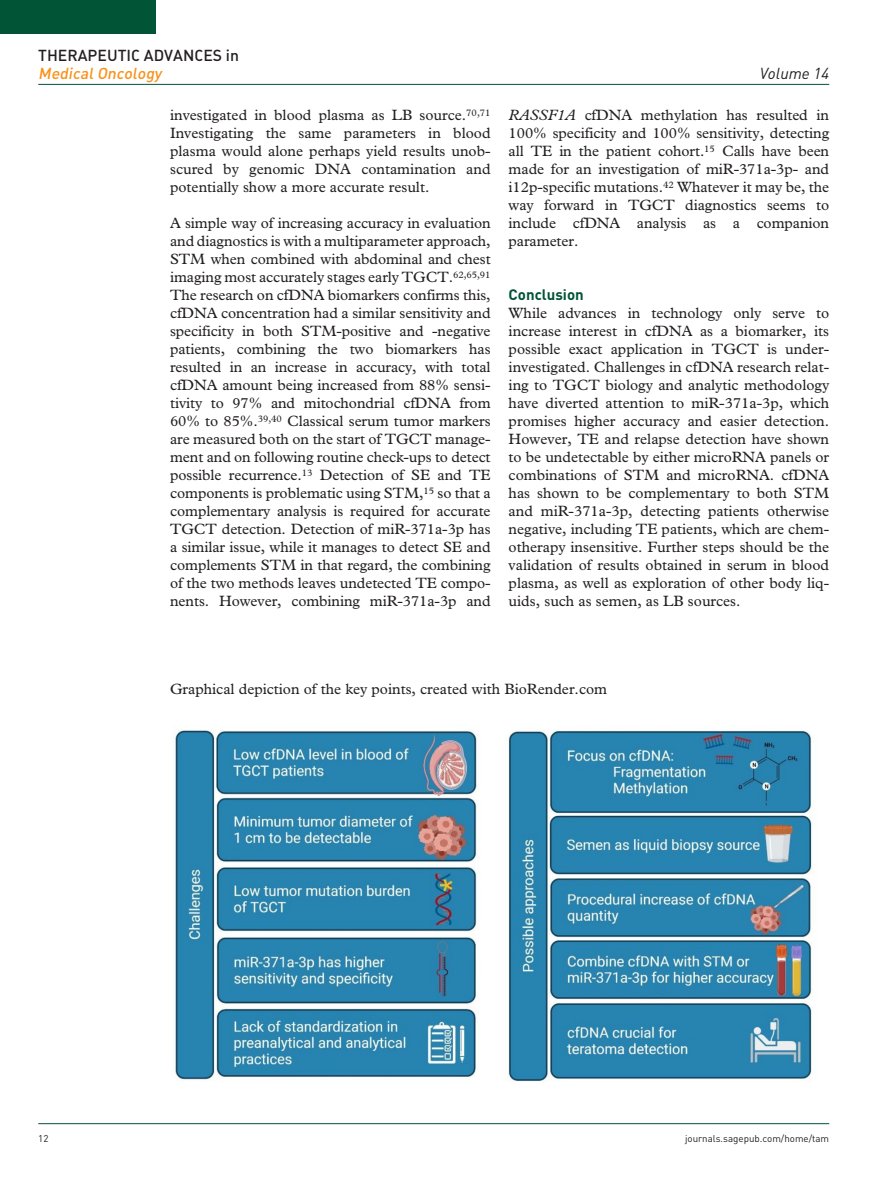
<style>
.page{position:relative;width:893px;height:1191px;background:#fff}
.page>*{position:absolute;margin:0;border:0;box-sizing:border-box;transform-origin:0 0}
.t1{font:15.75px "DIN Medium Alternate";color:#231f20}
.t2{font:italic 15.75px "DIN Medium Alternate";color:#f7931d}
.t3{font:italic 15.75px "DIN";color:#231f20}
.t4{font:15px/18px "Plantin Std";color:#231f20;text-align:justify}
.t5{font:700 15px "DIN";color:#015436}
.t6{font:9.75px "DIN";color:#231f20}
.s1{font-style:italic}
</style>
<div class="page">
<hr style="left:38px;top:1123px;width:791px;height:1px;background:#015436">
<div style="left:0;top:0;width:155px;height:34px;background:#015436"></div>
<hr style="left:38px;top:84px;width:791px;height:1px;background:#015436">
<img style="left:175px;top:730px;width:638px;height:352px">
<p class="t1" style="left:38px;top:45px;width:202px">THERAPEUTIC ADVANCES IN</p>
<p class="t2" style="left:38px;top:63px;width:125px">MedicalOncology</p>
<p class="t3" style="left:760px;top:63px;width:71px">Volume 14</p>
<p class="t4" style="left:170px;top:106px;width:322px">investigated in blood plasma as LB source.<sup>70,71<br></sup>Investigating the same parameters in blood plasma would alone perhaps yield results unob&shy;scured by genomic DNA contamination and potentially show a more accurate result.</p>
<p class="t4" style="left:170px;top:214px;width:322px">A simple way of increasing accuracy in evaluation and diagnostics is with a multiparameter approach, STM when combined with abdominal and chest imaging most accurately stages early TGCT.<sup>62,65,91<br></sup>The research on cfDNA biomarkers confirms this, cfDNA concentration had a similar sensitivity and specificity in both STM-positive and -negative patients, combining the two biomarkers has resulted in an increase in accuracy, with total cfDNA amount being increased from 88% sensi&shy;tivity to 97% and mitochondrial cfDNA from 60% to 85%.<sup>39,40</sup> Classical serum tumor markers are measured both on the start of TGCT manage&shy;ment and on following routine check-ups to detect possible recurrence.<sup>13</sup> Detection of SE and TE components is problematic using STM,<sup>15</sup> so that a complementary analysis is required for accurate TGCT detection. Detection of miR-371a-3p has a similar issue, while it manages to detect SE and complements STM in that regard, the combining of the two methods leaves undetected TE compo&shy;nents. However, combining miR-371a-3p and</p>
<p class="t4" style="left:509px;top:106px;width:322px"><span class="s1">RASSF1A</span> cfDNA methylation has resulted in 100% specificity and 100% sensitivity, detecting all TE in the patient cohort.<sup>15</sup> Calls have been made for an investigation of miR-371a-3p- and i12p-specific mutations.<sup>42</sup> Whatever it may be, the way forward in TGCT diagnostics seems to include cfDNA analysis as a companion parameter.</p>
<p class="t5" style="left:509px;top:285px;width:77px">Conclusion</p>
<p class="t4" style="left:509px;top:304px;width:322px">While advances in technology only serve to increase interest in cfDNA as a biomarker, its possible exact application in TGCT is under&shy;investigated. Challenges in cfDNA research relat&shy;ing to TGCT biology and analytic methodology have diverted attention to miR-371a-3p, which promises higher accuracy and easier detection.<br>However, TE and relapse detection have shown to be undetectable by either microRNA panels or combinations of STM and microRNA. cfDNA has shown to be complementary to both STM and miR-371a-3p, detecting patients otherwise negative, including TE patients, which are chem&shy;otherapy insensitive. Further steps should be the validation of results obtained in serum in blood plasma, as well as exploration of other body liq&shy;uids, such as semen, as LB sources.</p>
<p class="t4" style="left:170px;top:680px;width:439px">Graphical depiction of the key points, created with BioRender.com</p>
<p class="t6" style="left:38px;top:1132px;width:12px">12</p>
<p class="t6" style="left:685px;top:1132px;width:146px">journals.sagepub.com/home/tam</p>
</div>
